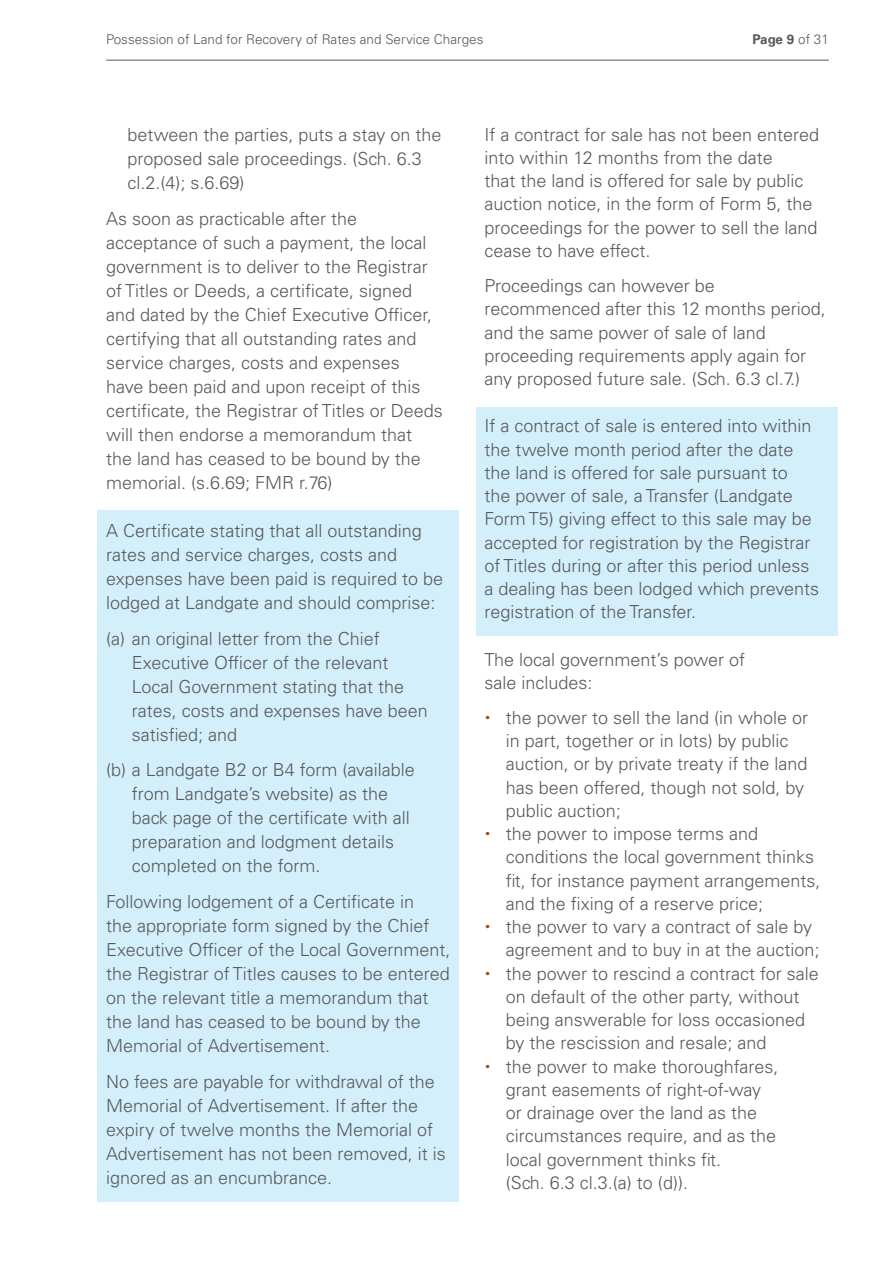
<style>
.page{position:relative;width:893px;height:1263px;background:#fff}
.page>*{position:absolute;margin:0;border:0;box-sizing:border-box;transform-origin:0 0}
.t1{font:300 18px/23.2px "Univers LT Std";color:#58595b}
.t2{font:300 13.5px "Univers LT Std";color:#58595b}
.t3{font:700 13.5px "Univers LT";color:#58595b}
.s1{font-family:"Univers LT Std";font-weight:300}
</style>
<div class="page">
<hr style="left:106px;top:60px;width:723px;height:1px;background:#58595b">
<div style="left:98px;top:510px;width:361px;height:692px;background:#d4effc"></div>
<div style="left:476px;top:407px;width:361px;height:229px;background:#d4effc"></div>
<p class="t2" style="left:106px;top:34px;width:379px">Possession of Land for Recovery of Rates and Service Charges</p>
<p class="t3" style="left:752px;top:31px;width:78px">Page 9 <span class="s1">of 31</span></p>
<p class="t1" style="left:128px;top:123px;width:315px;line-height:24px">between the parties, puts a stay on the proposed sale proceedings. (Sch. 6.3 cl.2.(4); s.6.69)</p>
<p class="t1" style="left:106px;top:207px;width:338px;line-height:24px">As soon as practicable after the acceptance of such a payment, the local government is to deliver to the Registrar of Titles or Deeds, a certificate, signed and dated by the Chief Executive Officer, certifying that all outstanding rates and service charges, costs and expenses<br>have been paid and upon receipt of this certificate, the Registrar of Titles or Deeds will then endorse a memorandum that the land has ceased to be bound by the memorial. (s.6.69; FMR r.76)</p>
<p class="t1" style="left:106px;top:519px;width:338px;line-height:24px">A Certificate stating that all outstanding rates and service charges, costs and expenses have been paid is required to be lodged at Landgate and should comprise:</p>
<p class="t1" style="left:132px;top:627px;width:297px;line-height:24px;text-indent:-26px">(a) an original letter from the Chief<br>Executive Officer of the relevant<br>Local Government stating that the rates, costs and expenses have been satisfied; and</p>
<p class="t1" style="left:132px;top:759px;width:284px;line-height:24px;text-indent:-26px">(b) a Landgate B2 or B4 form (available from Landgate’s website) as the back page of the certificate with all preparation and lodgment details completed on the form.</p>
<p class="t1" style="left:106px;top:891px;width:346px;line-height:24px">Following lodgement of a Certificate in<br>the appropriate form signed by the Chief Executive Officer of the Local Government, the Registrar of Titles causes to be entered on the relevant title a memorandum that the land has ceased to be bound by the Memorial of Advertisement.</p>
<p class="t1" style="left:106px;top:1071px;width:341px;line-height:24px">No fees are payable for withdrawal of the Memorial of Advertisement. If after the expiry of twelve months the Memorial of Advertisement has not been removed, it is ignored as an encumbrance.</p>
<p class="t1" style="left:485px;top:124px;width:336px">If a contract for sale has not been entered into within 12 months from the date<br>that the land is offered for sale by public auction notice, in the form of Form 5, the proceedings for the power to sell the land cease to have effect.</p>
<p class="t1" style="left:485px;top:275px;width:343px">Proceedings can however be recommenced after this 12 months period, and the same power of sale of land proceeding requirements apply again for any proposed future sale. (Sch. 6.3 cl.7.)</p>
<p class="t1" style="left:485px;top:415px;width:336px">If a contract of sale is entered into within the twelve month period after the date the land is offered for sale pursuant to<br>the power of sale, a Transfer (Landgate Form T5) giving effect to this sale may be accepted for registration by the Registrar of Titles during or after this period unless a dealing has been lodged which prevents registration of the Transfer.</p>
<p class="t1" style="left:485px;top:649px;width:262px">The local government’s power of sale includes:</p>
<p class="t1" style="left:506px;top:707px;width:316px">the power to sell the land (in whole or in part, together or in lots) by public auction, or by private treaty if the land has been offered, though not sold, by public auction;<br>the power to impose terms and conditions the local government thinks fit, for instance payment arrangements, and the fixing of a reserve price;<br>the power to vary a contract of sale by agreement and to buy in at the auction; the power to rescind a contract for sale on default of the other party, without being answerable for loss occasioned by the rescission and resale; and<br>the power to make thoroughfares, grant easements of right-of-way<br>or drainage over the land as the circumstances require, and as the<br>local government thinks fit.<br>(Sch. 6.3 cl.3.(a) to (d)).</p>
</div>
